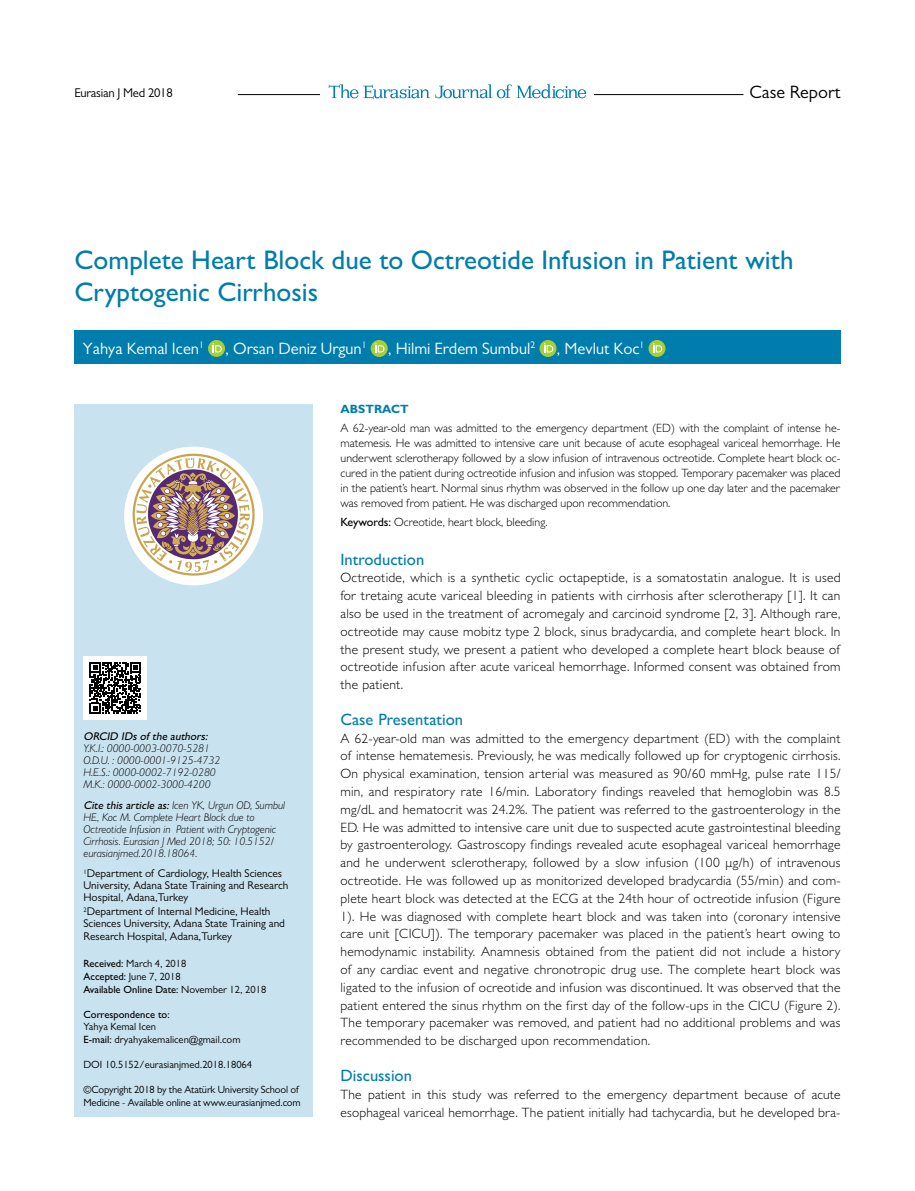
<style>
.page{position:relative;width:915px;height:1191px;background:#fff}
.page>*{position:absolute;margin:0;border:0;box-sizing:border-box;transform-origin:0 0}
.t1{font:500 27px/32.4px "Gill Sans MT Pro";color:#007dac}
.t2{font:18px "Gill Sans MT Pro";color:#000}
.t3{font:16.5px "Gill Sans MT Pro";color:#fff}
.t4{font:500 16.5px "Gill Sans MT Pro";color:#007dac}
.t5{font:300 13.5px/17.9px "Gill Sans MT Pro";letter-spacing:.015em;color:#000;text-align:justify}
.t6{font:12.75px "Gill Sans MT Pro";letter-spacing:-.02em;color:#000}
.t7{font:300 12px/15px "Gill Sans MT Pro";color:#000;text-align:justify}
.t8{font:700 12px "Gill Sans MT Pro";color:#007dac}
.t9{font:italic 300 11.25px/12px "Gill Sans MT Pro";color:#000}
.t10{font:11.25px/12px "Gill Sans MT Pro";color:#000}
.t11{font:italic 500 11.25px "Gill Sans MT Pro";color:#000}
.t12{font:10.5px/12.6px "Gill Sans MT Pro";letter-spacing:-.015em;color:#000}
.t13{font:500 10.5px/12.6px "Gill Sans MT Pro";color:#000}
.s1{font-weight:500}
.s2{font-weight:400}
</style>
<div class="page">
<div style="left:74px;top:404px;width:239px;height:712px;background:#c9e2ef"></div>
<div style="left:83px;top:656px;width:64px;height:64px;background:#fff"></div>
<svg style="left:90px;top:662px;width:51px;height:51px"></svg>
<div style="left:124px;top:446px;width:139px;height:139px;background:#fff;border-radius:50%"></div>
<svg style="left:132px;top:454px;width:122px;height:121px"></svg>
<div style="left:74px;top:330px;width:766px;height:34px;background:#007dac"></div>
<div style="left:208px;top:340px;width:17px;height:17px;background:#a6ce39;border-radius:50%"></div>
<svg style="left:212px;top:343px;width:10px;height:9px"></svg>
<svg style="left:370px;top:340px;width:17px;height:17px"></svg>
<svg style="left:375px;top:343px;width:9px;height:9px"></svg>
<svg style="left:539px;top:340px;width:17px;height:17px"></svg>
<svg style="left:544px;top:343px;width:9px;height:9px"></svg>
<svg style="left:648px;top:340px;width:17px;height:17px"></svg>
<svg style="left:652px;top:343px;width:10px;height:9px"></svg>
<hr style="left:238px;top:94px;width:505px;height:1px;background:#000">
<div style="left:320px;top:80px;width:273px;height:25px;background:#fff"></div>
<svg style="left:328px;top:84px;width:101px;height:15px"></svg>
<svg style="left:435px;top:84px;width:151px;height:14px"></svg>
<p class="t6" style="left:74px;top:85px;width:100px">Eurasian J Med 2018</p>
<h2 class="t2" style="left:749px;top:81px;width:93px">Case Report</h2>
<h1 class="t1" style="left:74px;top:243px;width:720px">Complete Heart Block due to Octreotide Infusion in Patient with<br>Cryptogenic Cirrhosis</h1>
<p class="t3" style="left:83px;top:338px;width:122px">Yahya Kemal Icen<sup>1</sup></p>
<p class="t3" style="left:225px;top:338px;width:143px">, Orsan Deniz Urgun<sup>1</sup></p>
<p class="t3" style="left:387px;top:338px;width:149px">, Hilmi Erdem Sumbul<sup>2</sup></p>
<p class="t3" style="left:556px;top:338px;width:89px">, Mevlut Koc<sup>1</sup></p>
<p class="t11" style="left:83px;top:730px;width:128px">ORCID IDs of the authors:</p>
<p class="t9" style="left:83px;top:742px;width:138px">Y.K.I.: 0000-0003-0070-5281<br>O.D.U. : 0000-0001-9125-4732<br>H.E.S.: 0000-0002-7192-0280<br>M.K.: 0000-0002-3000-4200</p>
<p class="t9" style="left:83px;top:799px;width:203px"><span class="s1">Cite this article as:</span>Icen YK, Urgun OD, Sumbul HE, Koc M. Complete Heart Block due to Octreotide Infusion in Patient with Cryptogenic Cirrhosis. Eurasian J Med 2018; 50: 10.5152/ eurasianjmed.2018.18064.</p>
<p class="t10" style="left:83px;top:867px;width:206px"><sup>1</sup>Department of Cardiology, Health Sciences<br>University, Adana State Training and Research<br>Hospital, Adana,Turkey</p>
<p class="t10" style="left:83px;top:905px;width:203px"><sup>2</sup>Department of Internal Medicine, Health<br>Sciences University, Adana State Training and<br>Research Hospital, Adana,Turkey</p>
<p class="t13" style="left:83px;top:957px;width:184px">Received: <span class="s2">March 4, 2018<br></span>Accepted: <span class="s2">June 7, 2018<br></span>Available Online Date: <span class="s2">November 12, 2018</span></p>
<p class="t13" style="left:83px;top:1008px;width:88px">Correspondence to:</p>
<p class="t12" style="left:83px;top:1020px;width:159px">Yahya Kemal Icen<br><span class="s1">E-mail:</span> dryahyakemalicen@gmail.com</p>
<p class="t12" style="left:83px;top:1058px;width:170px">DOI 10.5152/eurasianjmed.2018.18064</p>
<p class="t12" style="left:83px;top:1083px;width:219px">©Copyright 2018 by the Atatürk University School of<br>Medicine - Available online at www.eurasianjmed.com</p>
<p class="t8" style="left:340px;top:401px;width:70px">ABSTRACT</p>
<p class="t7" style="left:340px;top:420px;width:501px">A 62-year-old man was admitted to the emergency department (ED) with the complaint of intense he&shy;matemesis. He was admitted to intensive care unit because of acute esophageal variceal hemorrhage. He underwent sclerotherapy followed by a slow infusion of intravenous octreotide. Complete heart block oc&shy;cured in the patient during octreotide infusion and infusion was stopped. Temporary pacemaker was placed in the patient’s heart. Normal sinus rhythm was observed in the follow up one day later and the pacemaker was removed from patient. He was discharged upon recommendation.</p>
<p class="t7" style="left:340px;top:514px;width:208px"><span class="s1">Keywords:</span> Ocreotide, heart block, bleeding.</p>
<p class="t4" style="left:340px;top:549px;width:85px">Introduction</p>
<p class="t5" style="left:340px;top:569px;width:501px">Octreotide, which is a synthetic cyclic octapeptide, is a somatostatin analogue. It is used for tretaing acute variceal bleeding in patients with cirrhosis after sclerotherapy [1]. It can also be used in the treatment of acromegaly and carcinoid syndrome [2, 3]. Although rare, octreotide may cause mobitz type 2 block, sinus bradycardia, and complete heart block. In the present study, we present a patient who developed a complete heart block beause of octreotide infusion after acute variceal hemorrhage. Informed consent was obtained from the patient.</p>
<p class="t4" style="left:340px;top:709px;width:124px">Case Presentation</p>
<p class="t5" style="left:340px;top:729px;width:501px">A 62-year-old man was admitted to the emergency department (ED) with the complaint of intense hematemesis. Previously, he was medically followed up for cryptogenic cirrhosis.<br>On physical examination, tension arterial was measured as 90/60 mmHg, pulse rate 115/ min, and respiratory rate 16/min. Laboratory findings reaveled that hemoglobin was 8.5 mg/dL and hematocrit was 24.2%. The patient was referred to the gastroenterology in the ED. He was admitted to intensive care unit due to suspected acute gastrointestinal bleeding by gastroenterology. Gastroscopy findings revealed acute esophageal variceal hemorrhage and he underwent sclerotherapy, followed by a slow infusion (100 μg/h) of intravenous octreotide. He was followed up as monitorized developed bradycardia (55/min) and com&shy;plete heart block was detected at the ECG at the 24th hour of octreotide infusion (Figure 1). He was diagnosed with complete heart block and was taken into (coronary intensive care unit [CICU]). The temporary pacemaker was placed in the patient’s heart owing to hemodynamic instability. Anamnesis obtained from the patient did not include a history of any cardiac event and negative chronotropic drug use. The complete heart block was ligated to the infusion of ocreotide and infusion was discontinued. It was observed that the patient entered the sinus rhythm on the first day of the follow-ups in the CICU (Figure 2).<br>The temporary pacemaker was removed, and patient had no additional problems and was recommended to be discharged upon recommendation.</p>
<p class="t4" style="left:340px;top:1065px;width:73px">Discussion</p>
<p class="t5" style="left:340px;top:1085px;width:501px">The patient in this study was referred to the emergency department because of acute esophageal variceal hemorrhage. The patient initially had tachycardia, but he developed bra-</p>
</div>
